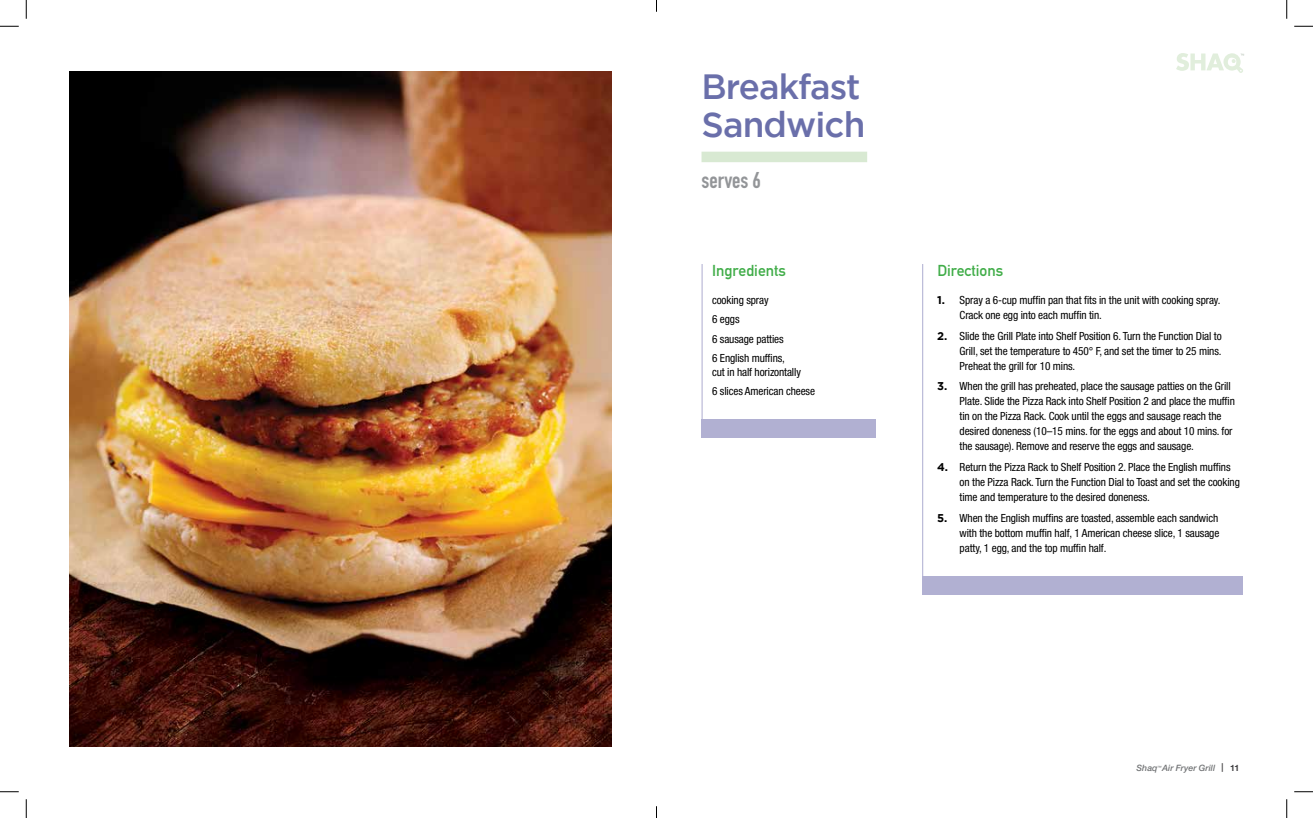
<style>
.page{position:relative;width:1313px;height:818px;background:#fff}
.page>*{position:absolute;margin:0;border:0;box-sizing:border-box;transform-origin:0 0}
.t1{font:500 35px/38px "Gotham";letter-spacing:-.025em;color:#6a6faa}
.t2{font:700 22.5px "DIN Condensed";color:#939598}
.t3{font:700 15.62px "DIN Alternate";color:#41ad49}
.t4{font:condensed 11.25px/15px "Helvetica Neue LT Std";letter-spacing:-.01em;color:#000}
.t5{font:italic 500 8.75px "Helvetica Neue LT Std";letter-spacing:.005em;color:#727476}
.s1{font-family:"Gotham";font-weight:700;font-stretch:normal}
.s2{font-weight:700;color:#414042}
.s3{font-weight:700;font-style:normal;color:#414042}
</style>
<div class="page">
<svg style="left:1176px;top:53px;width:68px;height:20px"></svg>
<hr style="left:701px;top:264px;width:1px;height:168px;background:#b1b0d2">
<div style="left:701px;top:418px;width:174px;height:19px;background:#b1b0d2"></div>
<hr style="left:922px;top:264px;width:1px;height:326px;background:#b1b0d2">
<div style="left:922px;top:576px;width:320px;height:19px;background:#b1b0d2"></div>
<div style="left:701px;top:152px;width:166px;height:10px;background:#d8e9d2"></div>
<img style="left:69px;top:71px;width:542px;height:675px">
<svg style="left:0;top:25px;width:19px;height:2px"></svg>
<svg style="left:1294px;top:25px;width:18px;height:2px"></svg>
<svg style="left:0;top:791px;width:19px;height:1px"></svg>
<svg style="left:1294px;top:791px;width:18px;height:1px"></svg>
<svg style="left:25px;top:0;width:2px;height:19px"></svg>
<svg style="left:25px;top:799px;width:2px;height:19px"></svg>
<svg style="left:1286px;top:0;width:1px;height:19px"></svg>
<svg style="left:1286px;top:799px;width:1px;height:19px"></svg>
<svg style="left:656px;top:806px;width:1px;height:12px"></svg>
<h1 class="t1" style="left:701px;top:68px;width:165px">Breakfast<br>Sandwich</h1>
<h2 class="t2" style="left:701px;top:165px;width:61px">serves 6</h2>
<h3 class="t3" style="left:712px;top:259px;width:76px">Ingredients</h3>
<h3 class="t3" style="left:937px;top:259px;width:67px">Directions</h3>
<p class="t4" style="left:712px;top:290px;width:74px;line-height:19.4px">cooking spray<br>6 eggs<br>6 sausage patties<br>6 English muffins,</p>
<p class="t4" style="left:712px;top:362px;width:104px;line-height:19.4px">cut in half horizontally<br>6 slices American cheese</p>
<p class="t4" style="left:959px;top:292px;width:262px;text-indent:-22px"><span class="s1">1.</span> Spray a 6-cup muffin pan that fits in the unit with cooking spray.<br>Crack one egg into each muffin tin.</p>
<p class="t4" style="left:959px;top:328px;width:263px;text-align:justify;text-indent:-22px"><span class="s1">2.</span> Slide the Grill Plate into Shelf Position 6. Turn the Function Dial to Grill, set the temperature to 450° F, and set the timer to 25 mins.<br>Preheat the grill for 10 mins.</p>
<p class="t4" style="left:959px;top:378px;width:277px;text-indent:-22px"><span class="s1">3.</span> When the grill has preheated, place the sausage patties on the Grill Plate. Slide the Pizza Rack into Shelf Position 2 and place the muffin tin on the Pizza Rack. Cook until the eggs and sausage reach the desired doneness (10–15 mins. for the eggs and about 10 mins. for the sausage). Remove and reserve the eggs and sausage.</p>
<p class="t4" style="left:959px;top:459px;width:282px;text-indent:-22px"><span class="s1">4.</span> Return the Pizza Rack to Shelf Position 2. Place the English muffins on the Pizza Rack. Turn the Function Dial to Toast and set the cooking time and temperature to the desired doneness.</p>
<p class="t4" style="left:959px;top:510px;width:261px;text-align:justify;text-indent:-22px"><span class="s1">5.</span> When the English muffins are toasted, assemble each sandwich with the bottom muffin half, 1 American cheese slice, 1 sausage patty, 1 egg, and the top muffin half.</p>
<p class="t5" style="left:1136px;top:763px;width:104px">Shaq<sup>™</sup> Air Fryer Grill <span class="s2">|</span> <span class="s3">11</span></p>
</div>
